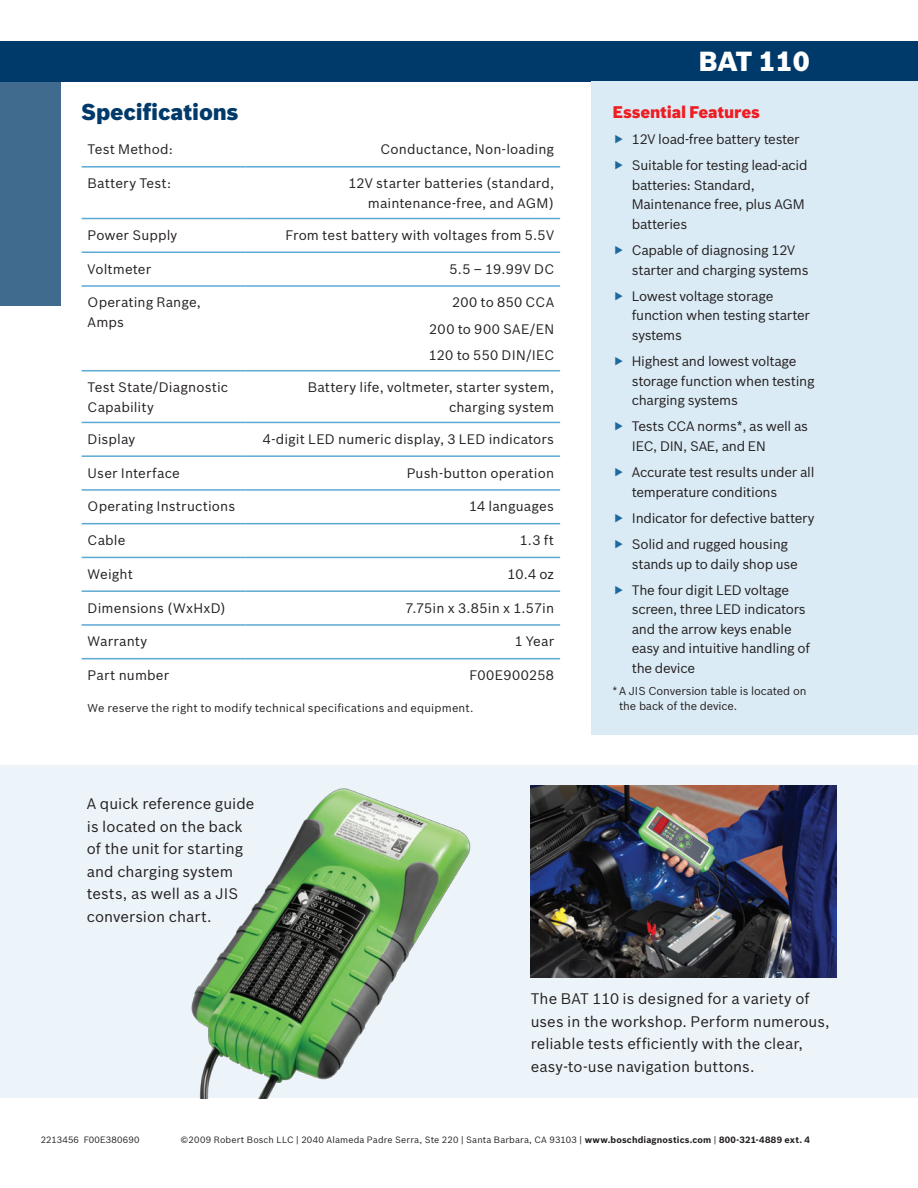
<style>
.page{position:relative;width:918px;height:1188px;background:#fff}
.page>*{position:absolute;margin:0;border:0;box-sizing:border-box;transform-origin:0 0}
.Page_Title{font:900 27px "Bosch Sans";color:#fff}
.HD_4{font:900 22.5px "Bosch Sans";letter-spacing:-.01em;color:#003a6a}
.HD_1{font:900 16.5px "Bosch Sans";letter-spacing:-.01em;color:#ee1d23}
.Technical_Data{font:15px/22.5px "Bosch Sans";letter-spacing:.005em;color:#231f20}
.Bullets{font:13.5px/19.5px "Bosch Sans";letter-spacing:-.02em;color:#231f20}
.Technical_Data-2{font:13.5px/19.5px "Bosch Sans";letter-spacing:.01em;color:#231f20;text-align:right}
.Technical_Data-3{font:13.5px "Bosch Sans";letter-spacing:.03em;color:#231f20}
.Technical_Data-4{font:11.25px "Bosch Sans";letter-spacing:.015em;color:#231f20}
.Caption_7_5_10_black{font:11.25px/15px "Bosch Sans";letter-spacing:-.015em;color:#231f20}
.Caption_7_5_10_black-2{font:9px "Bosch Sans";letter-spacing:.02em;color:#231f20}
.s1{font-weight:700}
</style>
<div class="page">
<div style="left:0;top:765px;width:918px;height:333px;background:#ecf4f9"></div>
<div style="left:0;top:41px;width:918px;height:41px;background:#003a6a"></div>
<div style="left:0;top:82px;width:61px;height:224px;background:#406b8f"></div>
<div style="left:592px;top:82px;width:326px;height:653px;background:#dbebf5"></div>
<hr style="left:82px;top:166px;width:163px;height:2px;background:#5caad4">
<hr style="left:245px;top:166px;width:315px;height:2px;background:#5caad4">
<hr style="left:82px;top:218px;width:163px;height:1px;background:#5caad4">
<hr style="left:245px;top:218px;width:315px;height:1px;background:#5caad4">
<hr style="left:82px;top:252px;width:163px;height:1px;background:#5caad4">
<hr style="left:245px;top:252px;width:315px;height:1px;background:#5caad4">
<hr style="left:82px;top:285px;width:163px;height:2px;background:#5caad4">
<hr style="left:245px;top:285px;width:315px;height:2px;background:#5caad4">
<hr style="left:82px;top:370px;width:163px;height:1px;background:#5caad4">
<hr style="left:245px;top:370px;width:315px;height:1px;background:#5caad4">
<hr style="left:82px;top:422px;width:163px;height:1px;background:#5caad4">
<hr style="left:245px;top:422px;width:315px;height:1px;background:#5caad4">
<hr style="left:82px;top:455px;width:163px;height:2px;background:#5caad4">
<hr style="left:245px;top:455px;width:315px;height:2px;background:#5caad4">
<hr style="left:82px;top:489px;width:163px;height:2px;background:#5caad4">
<hr style="left:245px;top:489px;width:315px;height:2px;background:#5caad4">
<hr style="left:82px;top:523px;width:163px;height:1px;background:#5caad4">
<hr style="left:245px;top:523px;width:315px;height:1px;background:#5caad4">
<hr style="left:82px;top:557px;width:163px;height:1px;background:#5caad4">
<hr style="left:245px;top:557px;width:315px;height:1px;background:#5caad4">
<hr style="left:82px;top:590px;width:163px;height:2px;background:#5caad4">
<hr style="left:245px;top:590px;width:315px;height:2px;background:#5caad4">
<hr style="left:82px;top:624px;width:163px;height:2px;background:#5caad4">
<hr style="left:245px;top:624px;width:315px;height:2px;background:#5caad4">
<hr style="left:82px;top:658px;width:163px;height:1px;background:#5caad4">
<hr style="left:245px;top:658px;width:315px;height:1px;background:#5caad4">
<img style="left:531px;top:786px;width:306px;height:192px">
<img style="left:191px;top:788px;width:280px;height:311px">
<p class="HD_4" style="left:82px;top:98px;width:159px">Specifications</p>
<p class="Technical_Data-2" style="left:88px;top:140px;width:87px">Test Method:</p>
<p class="Technical_Data-2" style="left:380px;top:140px;width:175px">Conductance, Non-loading</p>
<p class="Technical_Data-2" style="left:88px;top:173px;width:85px">Battery Test:</p>
<p class="Technical_Data-2" style="left:348px;top:173px;width:207px">12V starter batteries (standard, maintenance-free, and AGM)</p>
<p class="Technical_Data-2" style="left:88px;top:225px;width:91px">Power Supply</p>
<p class="Technical_Data-2" style="left:286px;top:225px;width:270px">From test battery with voltages from 5.5V</p>
<p class="Technical_Data-2" style="left:88px;top:259px;width:65px">Voltmeter</p>
<p class="Technical_Data-2" style="left:450px;top:259px;width:106px">5.5 – 19.99V DC</p>
<p class="Technical_Data-2" style="left:88px;top:292px;width:115px;text-align:left">Operating Range,<br>Amps</p>
<p class="Technical_Data-2" style="left:452px;top:292px;width:104px">200 to 850 CCA</p>
<p class="Technical_Data-2" style="left:429px;top:319px;width:126px">200 to 900 SAE/EN</p>
<p class="Technical_Data-2" style="left:429px;top:345px;width:127px">120 to 550 DIN/IEC</p>
<p class="Technical_Data-2" style="left:88px;top:377px;width:142px;text-align:left">Test State/Diagnostic<br>Capability</p>
<p class="Technical_Data-2" style="left:308px;top:377px;width:248px">Battery life, voltmeter, starter system, charging system</p>
<p class="Technical_Data-2" style="left:88px;top:429px;width:49px">Display</p>
<p class="Technical_Data-2" style="left:263px;top:429px;width:293px">4-digit LED numeric display, 3 LED indicators</p>
<p class="Technical_Data-2" style="left:88px;top:463px;width:94px">User Interface</p>
<p class="Technical_Data-2" style="left:407px;top:463px;width:149px">Push-button operation</p>
<p class="Technical_Data-2" style="left:88px;top:496px;width:149px">Operating Instructions</p>
<p class="Technical_Data-2" style="left:469px;top:496px;width:86px">14 languages</p>
<p class="Technical_Data-2" style="left:88px;top:530px;width:39px">Cable</p>
<p class="Technical_Data-2" style="left:520px;top:530px;width:36px">1.3 ft</p>
<p class="Technical_Data-2" style="left:88px;top:564px;width:47px">Weight</p>
<p class="Technical_Data-2" style="left:508px;top:564px;width:48px">10.4 oz</p>
<p class="Technical_Data-2" style="left:88px;top:598px;width:140px">Dimensions (WxHxD)</p>
<p class="Technical_Data-2" style="left:405px;top:598px;width:150px">7.75in x 3.85in x 1.57in</p>
<p class="Technical_Data-2" style="left:88px;top:631px;width:61px">Warranty</p>
<p class="Technical_Data-2" style="left:515px;top:631px;width:41px">1 Year</p>
<p class="Technical_Data-2" style="left:88px;top:665px;width:83px">Part number</p>
<p class="Technical_Data-3" style="left:469px;top:667px;width:86px">F00E900258</p>
<p class="Technical_Data-4" style="left:88px;top:701px;width:387px">We reserve the right to modify technical specifications and equipment.</p>
<p class="Technical_Data" style="left:87px;top:792px;width:169px">A quick reference guide is located on the back of the unit for starting and charging system tests, as well as a JIS conversion chart.</p>
<p class="Page_Title" style="left:698px;top:44px;width:113px">BAT 110</p>
<p class="HD_1" style="left:612px;top:102px;width:149px">Essential Features</p>
<p class="Bullets" style="left:632px;top:129px;width:169px">12V load-free battery tester</p>
<p class="Bullets" style="left:632px;top:155px;width:177px">Suitable for testing lead-acid batteries: Standard,<br>Maintenance free, plus AGM batteries</p>
<p class="Bullets" style="left:632px;top:240px;width:178px">Capable of diagnosing 12V starter and charging systems</p>
<p class="Bullets" style="left:632px;top:286px;width:180px">Lowest voltage storage function when testing starter systems</p>
<p class="Bullets" style="left:632px;top:351px;width:184px">Highest and lowest voltage storage function when testing charging systems</p>
<p class="Bullets" style="left:632px;top:416px;width:178px">Tests CCA norms*, as well as<br>IEC, DIN, SAE, and EN</p>
<p class="Bullets" style="left:632px;top:462px;width:184px">Accurate test results under all temperature conditions</p>
<p class="Bullets" style="left:632px;top:508px;width:184px">Indicator for defective battery</p>
<p class="Bullets" style="left:632px;top:534px;width:168px">Solid and rugged housing stands up to daily shop use</p>
<p class="Bullets" style="left:632px;top:580px;width:180px">The four digit LED voltage screen, three LED indicators and the arrow keys enable easy and intuitive handling of the device</p>
<p class="Caption_7_5_10_black" style="left:619px;top:683px;width:189px;text-indent:-7px">* A JIS Conversion table is located on the back of the device.</p>
<p class="Caption_7_5_10_black-2" style="left:41px;top:1134px;width:100px">2213456 F00E380690</p>
<p class="Technical_Data" style="left:531px;top:987px;width:301px">The BAT 110 is designed for a variety of uses in the workshop. Perform numerous, reliable tests efficiently with the clear, easy-to-use navigation buttons.</p>
<p class="Caption_7_5_10_black-2" style="left:181px;top:1134px;width:631px">©2009 Robert Bosch LLC | 2040 Alameda Padre Serra, Ste 220 | Santa Barbara, CA 93103 | <span class="s1">www.boschdiagnostics.com</span> | <span class="s1">800-321-4889 ext. 4</span></p>
</div>
